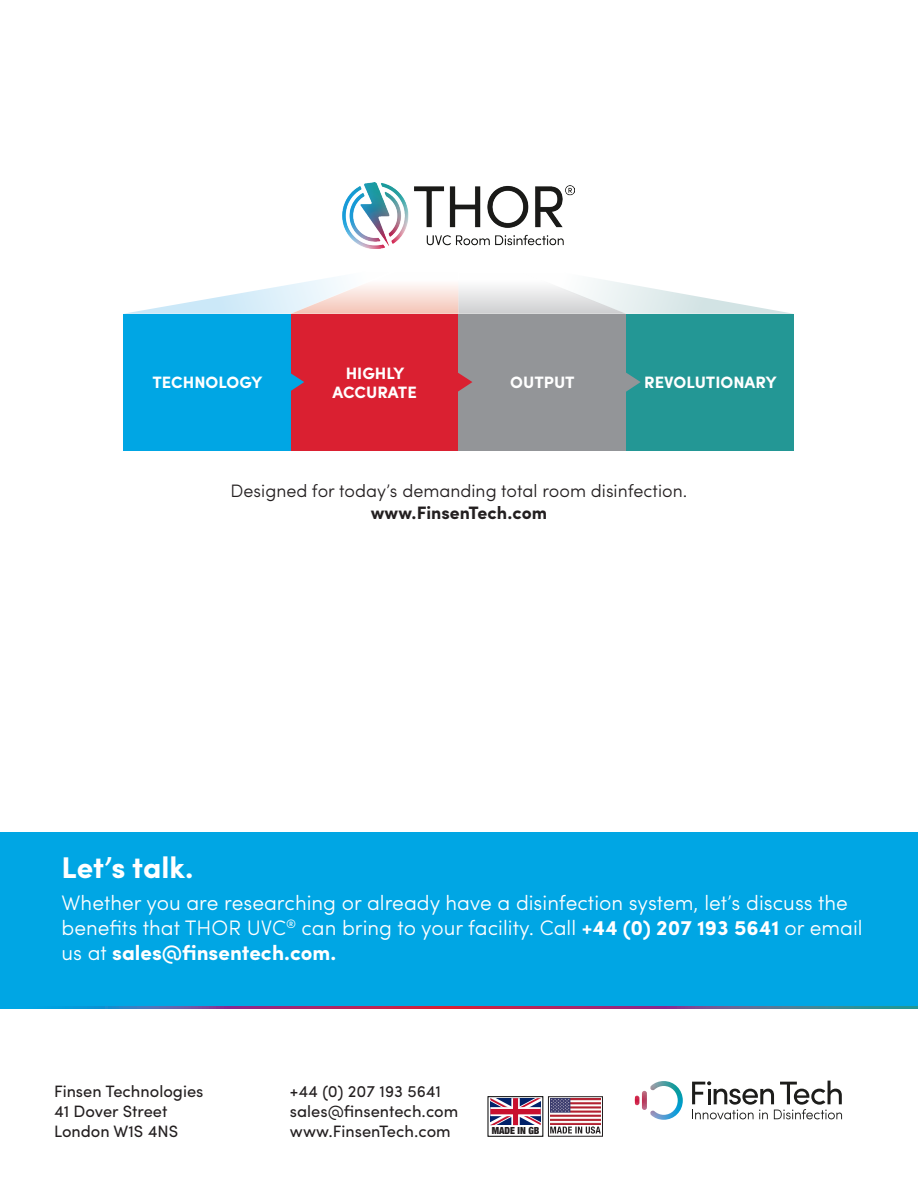
<style>
.page{position:relative;width:918px;height:1188px;background:#fff}
.page>*{position:absolute;margin:0;border:0;box-sizing:border-box;transform-origin:0 0}
.t1{font:700 30px "Sofia Pro";letter-spacing:-.005em;color:#fff}
.t2{font:300 21px/25.2px "Sofia Pro";color:#fff}
.t3{font:300 18px "Sofia Pro";color:#231f20}
.t4{font:700 18px "Sofia Pro";color:#231f20}
.t5{font:16.5px "Sofia Pro";color:#231f20}
.t6{font:700 16.5px "Sofia Pro";color:#fff}
.t7{font:900 condensed 9.75px "Helvetica Neue";color:#231f20}
.s1{font-weight:700}
</style>
<div class="page">
<div style="left:0;top:833px;width:918px;height:174px;background:#00a6e4"></div>
<img style="left:343px;top:183px;width:232px;height:66px">
<svg style="left:692px;top:1081px;width:150px;height:38px"></svg>
<svg style="left:650px;top:1081px;width:33px;height:39px"></svg>
<svg style="left:642px;top:1091px;width:5px;height:19px"></svg>
<svg style="left:635px;top:1096px;width:4px;height:9px"></svg>
<svg style="left:0;top:1007px;width:918px;height:2px;background:#765188"></svg>
<div style="left:123px;top:314px;width:168px;height:137px;background:#00a6e4"></div>
<div style="left:291px;top:314px;width:167px;height:137px;background:#da2031"></div>
<div style="left:458px;top:314px;width:168px;height:137px;background:#939598"></div>
<div style="left:626px;top:314px;width:168px;height:137px;background:#239795"></div>
<svg style="left:291px;top:373px;width:13px;height:18px"></svg>
<svg style="left:458px;top:373px;width:14px;height:19px"></svg>
<svg style="left:626px;top:372px;width:15px;height:20px"></svg>
<svg style="left:124px;top:277px;width:669px;height:37px"></svg>
<div style="left:488px;top:1096px;width:55px;height:41px;border:1px solid #000"></div>
<div style="left:548px;top:1096px;width:55px;height:41px;border:1px solid #231f20"></div>
<img style="left:550px;top:1098px;width:51px;height:27px">
<svg style="left:550px;top:1126px;width:51px;height:8px"></svg>
<svg style="left:490px;top:1098px;width:51px;height:27px"></svg>
<div style="left:511px;top:1098px;width:9px;height:27px;background:#fcf6f7"></div>
<svg style="left:490px;top:1107px;width:51px;height:9px"></svg>
<div style="left:513px;top:1098px;width:5px;height:27px;background:#c8102e"></div>
<div style="left:490px;top:1109px;width:51px;height:5px;background:#c8102e"></div>
<p class="t6" style="left:152px;top:370px;width:111px">TECHNOLOGY</p>
<p class="t6" style="left:346px;top:360px;width:60px">HIGHLY</p>
<p class="t6" style="left:332px;top:380px;width:86px">ACCURATE</p>
<p class="t6" style="left:510px;top:370px;width:66px">OUTPUT</p>
<p class="t6" style="left:644px;top:370px;width:134px">REVOLUTIONARY</p>
<p class="t3" style="left:231px;top:478px;width:458px">Designed for today’s demanding total room disinfection.</p>
<p class="t4" style="left:371px;top:499px;width:178px">www.FinsenTech.com</p>
<p class="t1" style="left:62px;top:845px;width:134px">Let’s talk.</p>
<p class="t2" style="left:62px;top:889px;width:803px">Whether you are researching or already have a disinfection system, let’s discuss the benefits that THOR UVC<sup>®</sup> can bring to your facility. Call <span class="s1">+44 (0) 207 193 5641</span> or email us at <span class="s1">sales@finsentech.com.</span></p>
<p class="t5" style="left:54px;top:1079px;width:151px">Finsen Technologies</p>
<p class="t5" style="left:54px;top:1099px;width:115px">41 Dover Street</p>
<p class="t5" style="left:54px;top:1119px;width:126px">London W1S 4NS</p>
<p class="t5" style="left:290px;top:1079px;width:153px">+44 (0) 207 193 5641</p>
<p class="t5" style="left:290px;top:1099px;width:170px">sales@finsentech.com</p>
<p class="t5" style="left:290px;top:1119px;width:162px">www.FinsenTech.com</p>
<p class="t7" style="left:492px;top:1122px;width:49px">MADE IN GB</p>
</div>
